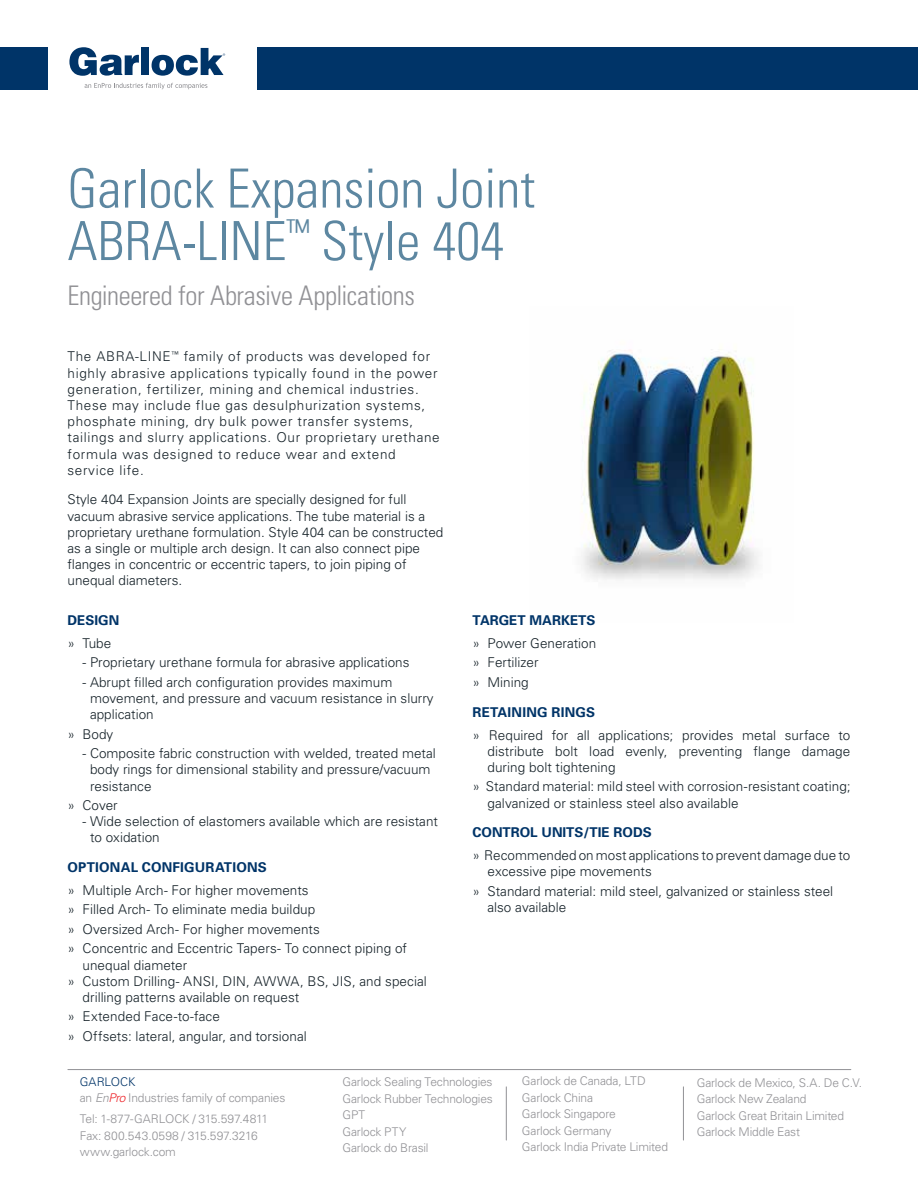
<style>
.page{position:relative;width:918px;height:1188px;background:#fff}
.page>*{position:absolute;margin:0;border:0;box-sizing:border-box;transform-origin:0 0}
.t1{font:300 condensed 54px/52.5px "Univers";color:#5d87a1}
.t2{font:300 condensed 27px "Univers";letter-spacing:-.015em;color:#919195}
.t3{font:300 13.5px/16.2px "Univers";color:#152128}
.t4{font:300 13.5px/16.2px "Univers";letter-spacing:.05em;color:#152128}
.t5{font:700 13.5px "Univers";color:#003468}
.t6{font:700 13.5px "Univers";letter-spacing:.02em;color:#003468}
.t7{font:300 12px/16.5px "Univers";letter-spacing:-.015em;color:#919195}
.s1{color:#003468}
.s2{font-style:italic}
.s3{font-style:italic;color:#ed1e24}
</style>
<div class="page">
<svg style="left:85px;top:83px;width:122px;height:6px"></svg>
<svg style="left:69px;top:47px;width:70px;height:29px"></svg>
<div style="left:141px;top:48px;width:8px;height:27px;background:#003468"></div>
<svg style="left:152px;top:48px;width:73px;height:28px"></svg>
<div style="left:0;top:47px;width:47px;height:42px;background:#003468"></div>
<div style="left:258px;top:47px;width:660px;height:42px;background:#003468"></div>
<img style="left:581px;top:349px;width:178px;height:231px">
<hr style="left:68px;top:1069px;width:783px;height:1px;background:#919195">
<hr style="left:506px;top:1087px;width:1px;height:53px;background:#919195">
<hr style="left:683px;top:1087px;width:1px;height:53px;background:#919195">
<h1 class="t1" style="left:68px;top:162px;width:469px">Garlock Expansion Joint<br>ABRA-LINE<sup>™</sup> Style 404</h1>
<h2 class="t2" style="left:68px;top:279px;width:349px">Engineered for Abrasive Applications</h2>
<p class="t4" style="left:68px;top:348px;width:374px">The ABRA-LINE<sup>™</sup> family of products was developed for highly abrasive applications typically found in the power generation, fertilizer, mining and chemical industries.<br>These may include flue gas desulphurization systems, phosphate mining, dry bulk power transfer systems, tailings and slurry applications. Our proprietary urethane formula was designed to reduce wear and extend service life.</p>
<p class="t3" style="left:68px;top:491px;width:377px">Style 404 Expansion Joints are specially designed for full vacuum abrasive service applications. The tube material is a proprietary urethane formulation. Style 404 can be constructed as a single or multiple arch design. It can also connect pipe flanges in concentric or eccentric tapers, to join piping of unequal diameters.</p>
<p class="t5" style="left:68px;top:612px;width:53px">DESIGN</p>
<p class="t3" style="left:68px;top:635px;width:45px">» Tube</p>
<p class="t3" style="left:82px;top:654px;width:329px">- Proprietary urethane formula for abrasive applications</p>
<p class="t3" style="left:90px;top:674px;width:345px;text-indent:-8px">- Abrupt filled arch configuration provides maximum movement, and pressure and vacuum resistance in slurry application</p>
<p class="t3" style="left:68px;top:725px;width:47px">» Body</p>
<p class="t3" style="left:90px;top:745px;width:347px;text-indent:-8px">- Composite fabric construction with welded, treated metal body rings for dimensional stability and pressure/vacuum resistance</p>
<p class="t3" style="left:68px;top:797px;width:52px">» Cover</p>
<p class="t3" style="left:90px;top:813px;width:350px;text-indent:-8px">- Wide selection of elastomers available which are resistant to oxidation</p>
<p class="t5" style="left:68px;top:859px;width:201px">OPTIONAL CONFIGURATIONS</p>
<p class="t3" style="left:68px;top:880px;width:341px;line-height:19.5px">» Multiple Arch- For higher movements<br>» Filled Arch- To eliminate media buildup<br>» Oversized Arch- For higher movements<br>» Concentric and Eccentric Tapers- To connect piping of</p>
<p class="t3" style="left:82px;top:956px;width:106px">unequal diameter</p>
<p class="t3" style="left:68px;top:973px;width:361px">» Custom Drilling- ANSI, DIN, AWWA, BS, JIS, and special</p>
<p class="t3" style="left:82px;top:989px;width:218px">drilling patterns available on request</p>
<p class="t3" style="left:68px;top:1006px;width:241px;line-height:19.5px">» Extended Face-to-face<br>» Offsets: lateral, angular, and torsional</p>
<p class="t5" style="left:472px;top:612px;width:125px">TARGET MARKETS</p>
<p class="t3" style="left:472px;top:633px;width:125px;line-height:19.5px">» Power Generation » Fertilizer<br>» Mining</p>
<p class="t6" style="left:472px;top:703px;width:124px">RETAINING RINGS</p>
<p class="t3" style="left:487px;top:726px;width:364px;text-align:justify;text-indent:-15px">» Required for all applications; provides metal surface to distribute bolt load evenly, preventing flange damage during bolt tightening</p>
<p class="t3" style="left:487px;top:778px;width:365px;text-indent:-15px">» Standard material: mild steel with corrosion-resistant coating; galvanized or stainless steel also available</p>
<p class="t5" style="left:472px;top:824px;width:152px">CONTROL UNITS/TIE ROD</p>
<p class="t5" style="left:643px;top:824px;width:11px">S</p>
<p class="t3" style="left:487px;top:847px;width:364px;text-indent:-15px">» Recommended on most applications to prevent damage due to excessive pipe movements</p>
<p class="t3" style="left:487px;top:883px;width:347px;text-indent:-15px">» Standard material: mild steel, galvanized or stainless steel also available</p>
<p class="t7" style="left:80px;top:1073px;width:207px"><span class="s1">Garlock<br></span>an <span class="s2">En</span><span class="s3">Pro</span> Industries family of companies</p>
<p class="t7" style="left:342px;top:1074px;width:152px">Garlock Sealing Technologies<br>Garlock Rubber Technologies<br>GPT<br>Garlock PTY<br>Garlock do Brasil</p>
<p class="t7" style="left:522px;top:1073px;width:148px">Garlock de Canada, LTD<br>Garlock China<br>Garlock Singapore<br>Garlock Germany<br>Garlock India Private Limited</p>
<p class="t7" style="left:697px;top:1074px;width:167px">Garlock de Mexico, S.A. De C.V.<br>Garlock New Zealand<br>Garlock Great Britain Limited<br>Garlock Middle East</p>
<p class="t7" style="left:80px;top:1111px;width:190px">Tel: 1-877-GARLOCK / 315.597.4811<br>Fax: 800.543.0598 / 315.597.3216 www.garlock.com</p>
</div>
